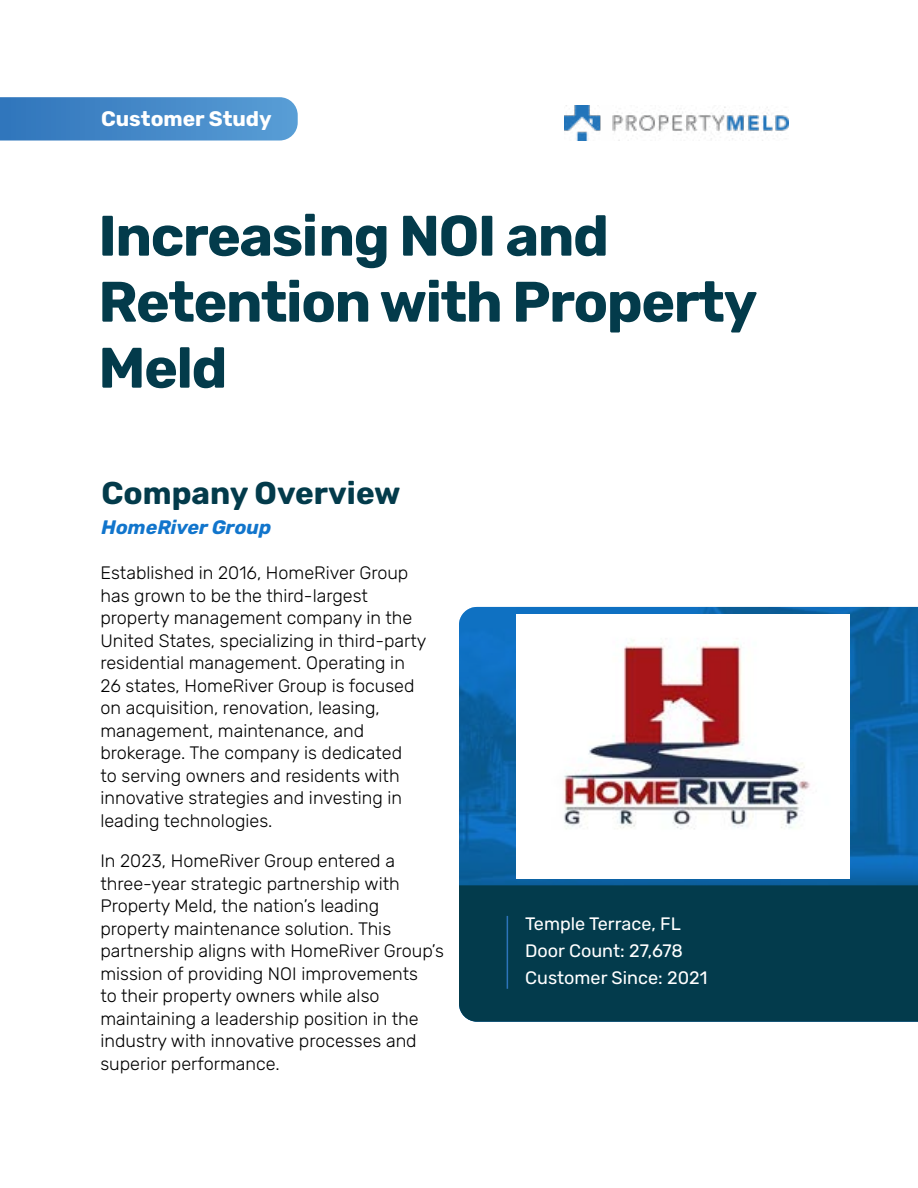
<style>
.page{position:relative;width:918px;height:1188px;background:#fff}
.page>*{position:absolute;margin:0;border:0;box-sizing:border-box;transform-origin:0 0}
.t1{font:700 57px/66px "Rubik";letter-spacing:-.025em;color:#033b4b}
.t2{font:700 31.5px "Rubik";color:#033b4b}
.t3{font:700 21px "Rubik";color:#fff}
.t4{font:italic 700 19.5px "Rubik";color:#1175cc}
.t5{font:300 18px/22.5px "Rubik";color:#000}
.t6{font:18px/27px "Rubik";color:#fff}
</style>
<div class="page">
<img style="left:565px;top:105px;width:223px;height:35px">
<svg style="left:0;top:97px;width:298px;height:44px;background:#498cc9"></svg>
<img style="left:459px;top:607px;width:459px;height:278px">
<div style="left:459px;top:885px;width:459px;height:137px;background:#033b4c"></div>
<hr style="left:507px;top:916px;width:1px;height:73px;background:#2c74ba">
<img style="left:517px;top:614px;width:333px;height:265px">
<p class="t3" style="left:101px;top:107px;width:172px">Customer Study</p>
<h1 class="t1" style="left:98px;top:204px;width:661px">Increasing NOI and<br>Retention with Property<br>Meld</h1>
<h2 class="t2" style="left:102px;top:475px;width:301px">Company Overview</h2>
<p class="t4" style="left:102px;top:516px;width:171px">HomeRiver Group</p>
<p class="t5" style="left:100px;top:562px;width:328px">Established in 2016, HomeRiver Group has grown to be the third-largest property management company in the United States, specializing in third-party residential management. Operating in 26 states, HomeRiver Group is focused on acquisition, renovation, leasing, management, maintenance, and brokerage. The company is dedicated<br>to serving owners and residents with innovative strategies and investing in leading technologies.</p>
<p class="t5" style="left:100px;top:850px;width:345px">In 2023, HomeRiver Group entered a three-year strategic partnership with Property Meld, the nation’s leading property maintenance solution. This partnership aligns with HomeRiver Group’s mission of providing NOI improvements<br>to their property owners while also maintaining a leadership position in the industry with innovative processes and superior performance.</p>
<p class="t6" style="left:525px;top:911px;width:184px">Temple Terrace, FL<br>Door Count: 27,678<br>Customer Since: 2021</p>
</div>
